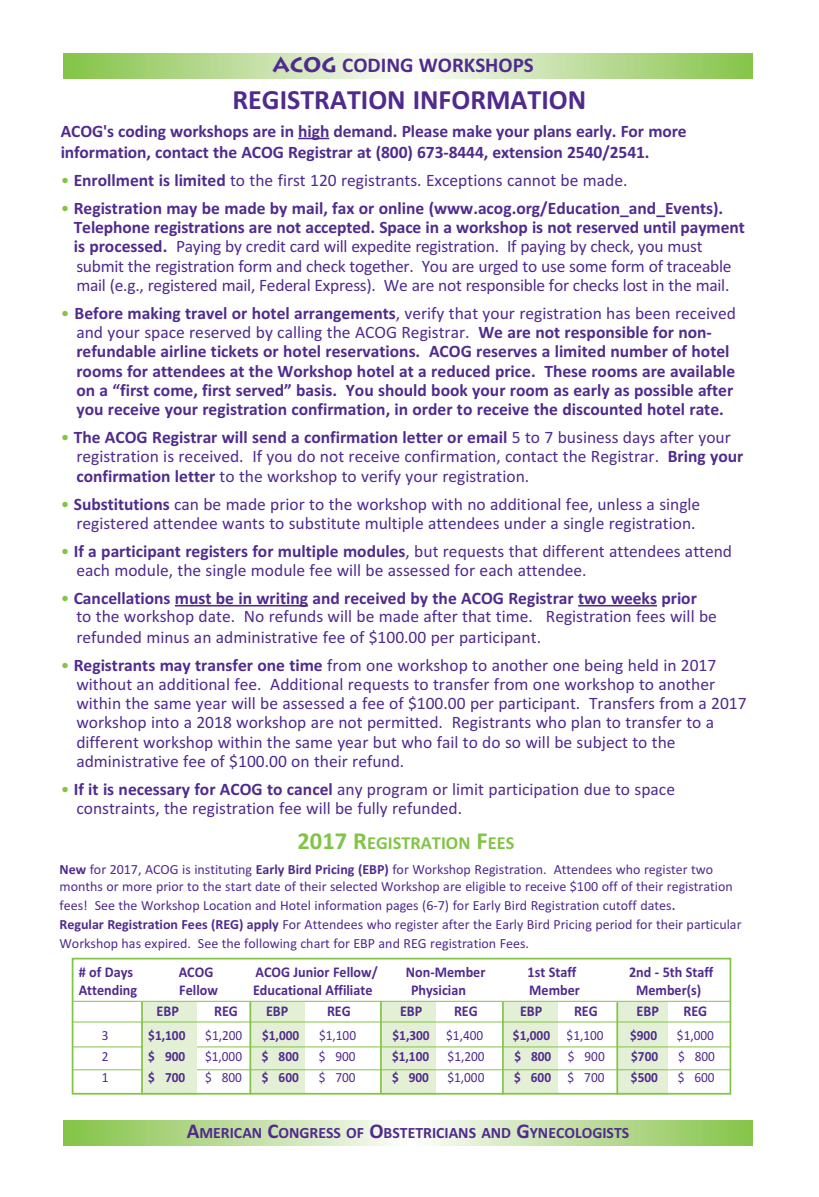
<style>
.page{position:relative;width:819px;height:1197px;background:#fff}
.page>*{position:absolute;margin:0;border:0;box-sizing:border-box;transform-origin:0 0}
.t1{font:700 28px "Calibri";color:#502b8d}
.t2{font:700 21px "Calibri";color:#502b8d}
.t3{font:700 18.38px "Calibri";color:#83c447}
.t4{font:17.5px/19.2px "Calibri";color:#502b8d}
.t5{font:700 17.5px/19.2px "Calibri";color:#502b8d}
.t6{font:700 15.75px "Calibri";color:#502b8d}
.t7{font:700 14.88px "Calibri";color:#502b8d;scale:.95 1}
.t8{font:14px/18.9px "Calibri";color:#502b8d}
.t9{font:700 14px "Calibri";color:#502b8d;scale:.95 1}
.t10{font:14px "Calibri";color:#502b8d;scale:.95 1}
.s1{font-family:"Lithos"}
.s2{color:#83c447}
.s3{font-weight:700}
.s4{font-weight:400;color:#83c447}
.s5{font-weight:400}
.s6{font-size:24.5px}
.s7{font-size:17.5px}
.s8{font-size:21px}
</style>
<div class="page">
<div style="left:618px;top:1002px;width:50px;height:93px;background:#e3f0d5"></div>
<div style="left:504px;top:1002px;width:54px;height:92px;background:#e3f0d5"></div>
<div style="left:382px;top:1002px;width:54px;height:93px;background:#e3f0d5"></div>
<div style="left:252px;top:1002px;width:53px;height:92px;background:#e3f0d5"></div>
<svg style="left:63px;top:1120px;width:690px;height:25px"></svg>
<hr style="left:73px;top:1046px;width:658px;height:1px;background:#83c447">
<hr style="left:298px;top:138px;width:31px;height:1px;background:#502b8d">
<hr style="left:175px;top:605px;width:133px;height:2px;background:#502b8d">
<hr style="left:578px;top:605px;width:79px;height:2px;background:#502b8d">
<svg style="left:63px;top:53px;width:690px;height:25px"></svg>
<hr style="left:73px;top:1069px;width:658px;height:1px;background:#83c447">
<hr style="left:616px;top:1002px;width:2px;height:93px;background:#83c447">
<hr style="left:502px;top:1002px;width:2px;height:93px;background:#83c447">
<hr style="left:380px;top:1001px;width:2px;height:94px;background:#83c447">
<hr style="left:249px;top:1002px;width:2px;height:93px;background:#83c447">
<hr style="left:141px;top:1002px;width:2px;height:93px;background:#83c447">
<div style="left:143px;top:1002px;width:53px;height:92px;background:#e3f0d5"></div>
<div style="left:72px;top:958px;width:659px;height:137px;border:2px solid #83c447"></div>
<hr style="left:73px;top:1001px;width:657px;height:1px;background:#83c447">
<hr style="left:72px;top:1022px;width:659px;height:1px;background:#83c447">
<p class="t2" style="left:272px;top:52px;width:263px"><span class="s1">ACOG</span> CODING WORKSHOPS</p>
<h1 class="t1" style="left:232px;top:82px;width:355px">REGISTRATION INFORMATION</h1>
<p class="t5" style="left:61px;top:120px;width:628px;line-height:21px">ACOG's coding workshops are in high demand. Please make your plans early. For more information, contact the ACOG Registrar at (800) 673-8444, extension 2540/2541.</p>
<p class="t4" style="left:61px;top:170px;width:568px"><span class="s2">•</span> <span class="s3">Enrollment is limited</span> to the first 120 registrants. Exceptions cannot be made.</p>
<p class="t4" style="left:74px;top:198px;width:673px;text-indent:-13px"><span class="s2">•</span> <span class="s3">Registration may be made by mail, fax or online (www.acog.org/Education_and_Events).<br>Telephone registrations are not accepted. Space in a workshop is not reserved until payment is processed.</span> Paying by credit card will expedite registration. If paying by check, you must submit the registration form and check together. You are urged to use some form of traceable mail (e.g., registered mail, Federal Express). We are not responsible for checks lost in the mail.</p>
<p class="t5" style="left:76px;top:303px;width:661px;text-indent:-16px"><span class="s4">•</span> Before making travel or hotel arrangements<span class="s5">, verify that your registration has been received and your space reserved by calling the ACOG Registrar.</span> We are not responsible for non&shy;refundable airline tickets or hotel reservations. ACOG reserves a limited number of hotel rooms for attendees at the Workshop hotel at a reduced price. These rooms are available on a “first come, first served” basis. You should book your room as early as possible after you receive your registration confirmation, in order to receive the discounted hotel rate.</p>
<p class="t4" style="left:76px;top:428px;width:669px;text-indent:-16px"><span class="s2">•</span> <span class="s3">The ACOG Registrar will send a confirmation letter or email</span> 5 to 7 business days after your registration is received. If you do not receive confirmation, contact the Registrar. <span class="s3">Bring your confirmation letter</span> to the workshop to verify your registration.</p>
<p class="t4" style="left:61px;top:494px;width:641px;text-align:right"><span class="s2">•</span> <span class="s3">Substitutions</span> can be made prior to the workshop with no additional fee, unless a single registered attendee wants to substitute multiple attendees under a single registration.</p>
<p class="t4" style="left:76px;top:541px;width:657px;text-indent:-16px"><span class="s2">•</span> <span class="s3">If a participant registers for multiple modules</span>, but requests that different attendees attend each module, the single module fee will be assessed for each attendee.</p>
<p class="t4" style="left:76px;top:590px;width:642px;line-height:17.5px;text-indent:-16px"><span class="s2">•</span> <span class="s3">Cancellations must be in writing and received by the ACOG Registrar two weeks prior<br></span>to the workshop date. No refunds will be made after that time. Registration fees will be</p>
<p class="t4" style="left:76px;top:627px;width:466px">refunded minus an administrative fee of $100.00 per participant.</p>
<p class="t4" style="left:76px;top:655px;width:672px;text-indent:-16px"><span class="s2">•</span> <span class="s3">Registrants may transfer one time</span> from one workshop to another one being held in 2017 without an additional fee. Additional requests to transfer from one workshop to another within the same year will be assessed a fee of $100.00 per participant. Transfers from a 2017 workshop into a 2018 workshop are not permitted. Registrants who plan to transfer to a different workshop within the same year but who fail to do so will be subject to the administrative fee of $100.00 on their refund.</p>
<p class="t4" style="left:76px;top:779px;width:600px;text-indent:-16px"><span class="s2">•</span> <span class="s3">If it is necessary for ACOG to cancel</span> any program or limit participation due to space constraints, the registration fee will be fully refunded.</p>
<p class="t3" style="left:298px;top:832px;width:218px"><span class="s6">2017 R</span>EGISTRATION <span class="s6">F</span>EES</p>
<p class="t8" style="left:60px;top:861px;width:675px;line-height:16.8px"><span class="s3">New</span> for 2017, ACOG is instituting <span class="s3">Early Bird Pricing (EBP)</span> for Workshop Registration. Attendees who register two months or more prior to the start date of their selected Workshop are eligible to receive $100 off of their registration</p>
<p class="t8" style="left:60px;top:896px;width:684px">fees! See the Workshop Location and Hotel information pages (6-7) for Early Bird Registration cutoff dates<span class="s7">.<br></span><span class="s3">Regular Registration Fees (REG) apply</span> For Attendees who register after the Early Bird Pricing period for their particular<br>Workshop has expired. See the following chart for EBP and REG registration Fees.</p>
<p class="t7" style="left:79px;top:963px;width:59px"># of Days</p>
<p class="t7" style="left:179px;top:963px;width:38px">ACOG</p>
<p class="t7" style="left:256px;top:963px;width:130px">ACOG Junior Fellow/</p>
<p class="t7" style="left:406px;top:963px;width:85px">Non-Member</p>
<p class="t7" style="left:528px;top:963px;width:53px">1st Staff</p>
<p class="t7" style="left:629px;top:963px;width:90px">2nd - 5th Staff</p>
<p class="t7" style="left:79px;top:981px;width:63px">Attending</p>
<p class="t7" style="left:179px;top:981px;width:42px">Fellow</p>
<p class="t7" style="left:253px;top:981px;width:127px">Educational Affiliate</p>
<p class="t7" style="left:411px;top:981px;width:59px">Physician</p>
<p class="t7" style="left:529px;top:981px;width:55px">Member</p>
<p class="t7" style="left:636px;top:981px;width:70px">Member(s)</p>
<p class="t10" style="left:102px;top:1027px;width:9px">3</p>
<p class="t9" style="left:148px;top:1027px;width:41px">$1,100</p>
<p class="t10" style="left:205px;top:1027px;width:40px">$1,200</p>
<p class="t9" style="left:262px;top:1027px;width:41px">$1,000</p>
<p class="t10" style="left:319px;top:1027px;width:40px">$1,100</p>
<p class="t9" style="left:393px;top:1027px;width:97px">$1,300 <span class="s5">$1,400</span></p>
<p class="t9" style="left:513px;top:1027px;width:97px">$1,000 <span class="s5">$1,100</span></p>
<p class="t9" style="left:630px;top:1027px;width:30px">$900</p>
<p class="t10" style="left:677px;top:1027px;width:40px">$1,000</p>
<p class="t10" style="left:102px;top:1048px;width:9px">2</p>
<p class="t9" style="left:148px;top:1048px;width:40px">$ 900</p>
<p class="t10" style="left:205px;top:1048px;width:40px">$1,000</p>
<p class="t9" style="left:262px;top:1048px;width:40px">$ 800</p>
<p class="t10" style="left:319px;top:1048px;width:40px">$ 900</p>
<p class="t9" style="left:392px;top:1048px;width:41px">$1,100</p>
<p class="t10" style="left:448px;top:1048px;width:40px">$1,200</p>
<p class="t9" style="left:514px;top:1048px;width:97px">$ 800 <span class="s5">$ 900</span></p>
<p class="t9" style="left:631px;top:1048px;width:30px">$700</p>
<p class="t10" style="left:678px;top:1048px;width:40px">$ 800</p>
<p class="t10" style="left:102px;top:1069px;width:9px">1</p>
<p class="t9" style="left:148px;top:1069px;width:40px">$ 700</p>
<p class="t10" style="left:205px;top:1069px;width:40px">$ 800</p>
<p class="t9" style="left:262px;top:1069px;width:40px">$ 600</p>
<p class="t10" style="left:319px;top:1069px;width:40px">$ 700</p>
<p class="t9" style="left:392px;top:1069px;width:40px">$ 900</p>
<p class="t10" style="left:447px;top:1069px;width:40px">$1,000</p>
<p class="t9" style="left:514px;top:1069px;width:97px">$ 600 <span class="s5">$ 700</span></p>
<p class="t9" style="left:631px;top:1069px;width:30px">$500</p>
<p class="t10" style="left:678px;top:1069px;width:40px">$ 600</p>
<p class="t7" style="left:157px;top:1002px;width:25px">EBP</p>
<p class="t7" style="left:214px;top:1002px;width:27px">REG</p>
<p class="t7" style="left:266px;top:1002px;width:25px">EBP</p>
<p class="t7" style="left:327px;top:1002px;width:27px">REG</p>
<p class="t7" style="left:400px;top:1002px;width:25px">EBP</p>
<p class="t7" style="left:454px;top:1002px;width:27px">REG</p>
<p class="t7" style="left:520px;top:1002px;width:25px">EBP</p>
<p class="t7" style="left:574px;top:1002px;width:27px">REG</p>
<p class="t7" style="left:637px;top:1002px;width:25px">EBP</p>
<p class="t7" style="left:683px;top:1002px;width:27px">REG</p>
<p class="t6" style="left:187px;top:1123px;width:444px"><span class="s8">A</span>MERICAN <span class="s8">C</span>ONGRESS OF <span class="s8">O</span>BSTETRICIANS AND <span class="s8">G</span>YNECOLOGISTS</p>
</div>
